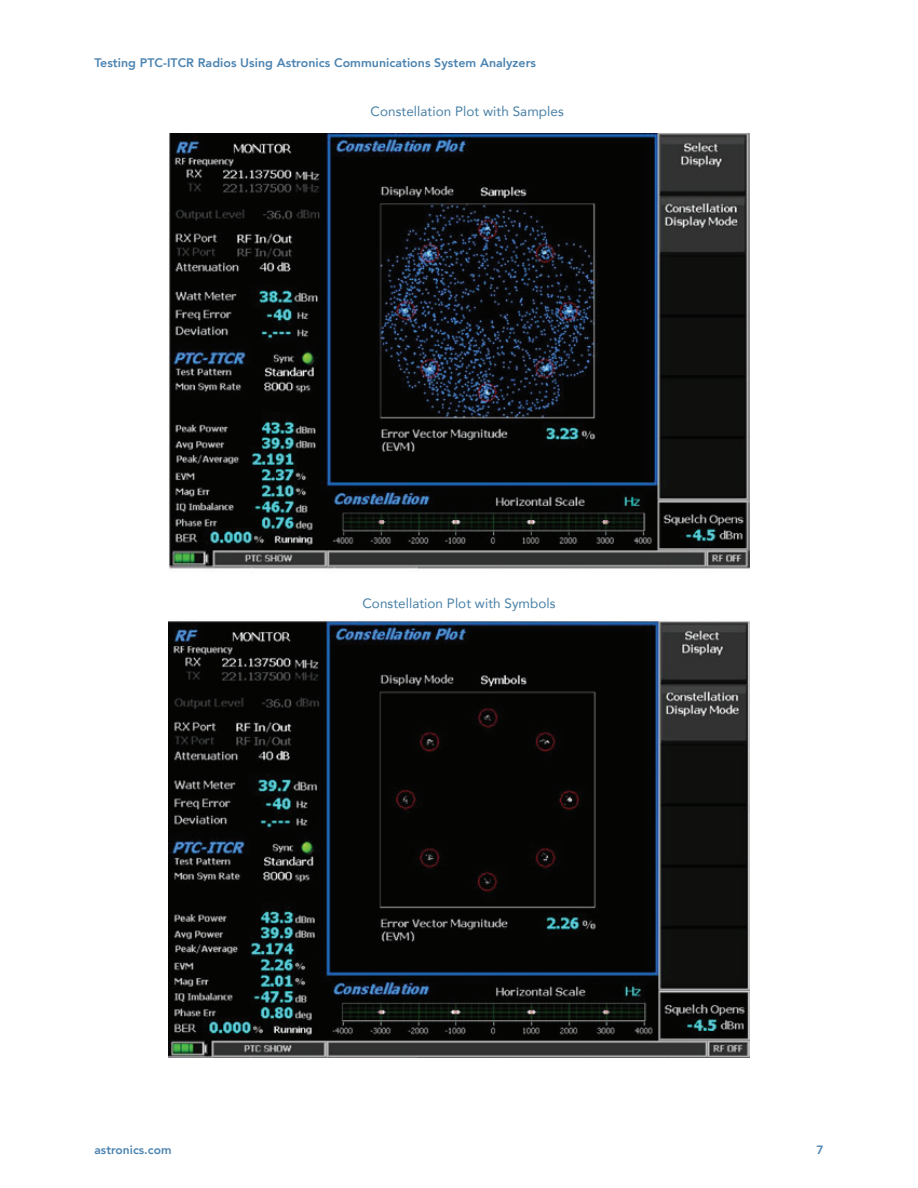
<style>
.page{position:relative;width:918px;height:1188px;background:#fff}
.page>*{position:absolute;margin:0;border:0;box-sizing:border-box;transform-origin:0 0}
.t1{font:13.5px "Avenir";letter-spacing:.005em;color:#4880a6}
.t2{font:800 12.3px "Avenir";letter-spacing:.005em;color:#4c84b1}
.t3{font:800 12px "Avenir";letter-spacing:.005em;color:#4c84b1}
</style>
<div class="page">
<img style="left:168px;top:133px;width:582px;height:436px">
<img style="left:168px;top:620px;width:582px;height:437px">
<p class="t2" style="left:94px;top:53px;width:443px">Testing PTC-ITCR Radios Using Astronics Communications System Analyzers</p>
<p class="t1" style="left:371px;top:100px;width:195px">Constellation Plot with Samples</p>
<p class="t1" style="left:362px;top:592px;width:195px">Constellation Plot with Symbols</p>
<p class="t3" style="left:94px;top:1141px;width:79px">astronics.com</p>
<p class="t3" style="left:816px;top:1141px;width:9px">7</p>
</div>
